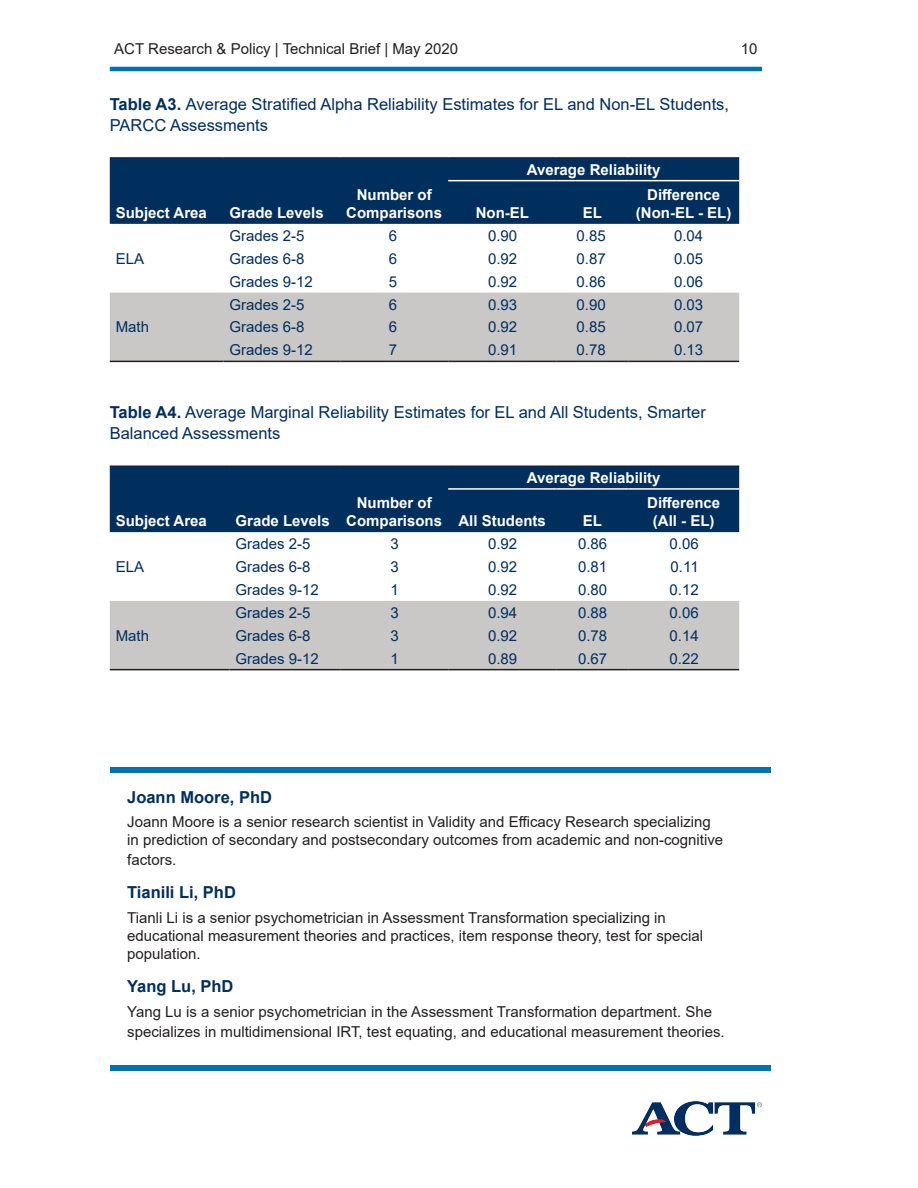
<style>
.page{position:relative;width:918px;height:1188px;background:#fff}
.page>*{position:absolute;margin:0;border:0;box-sizing:border-box;transform-origin:0 0}
.t1{font:16.5px/21px "Arial";color:#002e5d}
.t2{font:700 16.5px "Arial";color:#002e5d}
.t3{font:15px/18px "Arial";color:#231f20}
.t4{font:15px "Arial";color:#002e5d}
.t5{font:700 15px/18px "Arial";color:#fff;text-align:center}
.s1{font-weight:700}
</style>
<div class="page">
<div style="left:110px;top:158px;width:629px;height:66px;background:#002e5d"></div>
<div style="left:110px;top:293px;width:629px;height:68px;background:#c9c8c7"></div>
<hr style="left:110px;top:157px;width:114px;height:1px;background:#231f20">
<hr style="left:224px;top:157px;width:116px;height:1px;background:#231f20">
<hr style="left:340px;top:157px;width:108px;height:1px;background:#231f20">
<hr style="left:448px;top:157px;width:108px;height:1px;background:#231f20">
<hr style="left:556px;top:157px;width:72px;height:1px;background:#231f20">
<hr style="left:628px;top:157px;width:111px;height:1px;background:#231f20">
<hr style="left:448px;top:180px;width:108px;height:1px;background:#fff">
<hr style="left:556px;top:180px;width:72px;height:1px;background:#fff">
<hr style="left:628px;top:180px;width:111px;height:1px;background:#fff">
<hr style="left:110px;top:361px;width:114px;height:1px;background:#231f20">
<hr style="left:224px;top:361px;width:116px;height:1px;background:#231f20">
<hr style="left:340px;top:361px;width:108px;height:1px;background:#231f20">
<hr style="left:448px;top:361px;width:108px;height:1px;background:#231f20">
<hr style="left:556px;top:361px;width:72px;height:1px;background:#231f20">
<hr style="left:628px;top:361px;width:111px;height:1px;background:#231f20">
<div style="left:110px;top:467px;width:629px;height:65px;background:#002e5d"></div>
<div style="left:110px;top:601px;width:629px;height:68px;background:#c9c8c7"></div>
<hr style="left:110px;top:466px;width:120px;height:1px;background:#231f20">
<hr style="left:230px;top:466px;width:110px;height:1px;background:#231f20">
<hr style="left:340px;top:466px;width:108px;height:1px;background:#231f20">
<hr style="left:448px;top:466px;width:108px;height:1px;background:#231f20">
<hr style="left:556px;top:466px;width:72px;height:1px;background:#231f20">
<hr style="left:628px;top:466px;width:111px;height:1px;background:#231f20">
<hr style="left:448px;top:488px;width:108px;height:2px;background:#fff">
<hr style="left:556px;top:488px;width:72px;height:2px;background:#fff">
<hr style="left:628px;top:488px;width:111px;height:2px;background:#fff">
<hr style="left:110px;top:669px;width:120px;height:1px;background:#231f20">
<hr style="left:230px;top:669px;width:110px;height:1px;background:#231f20">
<hr style="left:340px;top:669px;width:108px;height:1px;background:#231f20">
<hr style="left:448px;top:669px;width:108px;height:1px;background:#231f20">
<hr style="left:556px;top:669px;width:72px;height:1px;background:#231f20">
<hr style="left:628px;top:669px;width:111px;height:1px;background:#231f20">
<div style="left:110px;top:767px;width:661px;height:6px;background:#0072b2"></div>
<div style="left:110px;top:1065px;width:661px;height:5px;background:#0072b2"></div>
<hr style="left:110px;top:67px;width:652px;height:4px;background:#0072b2">
<img style="left:633px;top:1101px;width:128px;height:35px">
<p class="t3" style="left:114px;top:39px;width:346px">ACT Research &amp; Policy | Technical Brief | May 2020</p>
<p class="t3" style="left:741px;top:39px;width:18px">10</p>
<p class="t1" style="left:110px;top:94px;width:621px"><span class="s1">Table A3.</span> Average Stratified Alpha Reliability Estimates for EL and Non-EL Students,<br>PARCC Assessments</p>
<p class="t5" style="left:527px;top:161px;width:135px">Average Reliability</p>
<p class="t5" style="left:116px;top:204px;width:93px">Subject Area</p>
<p class="t5" style="left:230px;top:204px;width:96px">Grade Levels</p>
<p class="t5" style="left:636px;top:186px;width:97px">Difference (Non-EL - EL)</p>
<p class="t5" style="left:346px;top:186px;width:97px">Number of<br>Comparisons</p>
<p class="t5" style="left:476px;top:204px;width:55px">Non-EL</p>
<p class="t5" style="left:583px;top:204px;width:21px">EL</p>
<p class="t4" style="left:116px;top:248px;width:30px">ELA</p>
<p class="t4" style="left:116px;top:317px;width:35px">Math</p>
<p class="t4" style="left:230px;top:225px;width:77px">Grades 2-5</p>
<p class="t4" style="left:389px;top:225px;width:10px">6</p>
<p class="t4" style="left:488px;top:225px;width:31px">0.90</p>
<p class="t4" style="left:577px;top:225px;width:31px">0.85</p>
<p class="t4" style="left:674px;top:225px;width:31px">0.04</p>
<p class="t4" style="left:230px;top:248px;width:77px">Grades 6-8</p>
<p class="t4" style="left:389px;top:248px;width:10px">6</p>
<p class="t4" style="left:488px;top:248px;width:31px">0.92</p>
<p class="t4" style="left:577px;top:248px;width:31px">0.87</p>
<p class="t4" style="left:674px;top:248px;width:31px">0.05</p>
<p class="t4" style="left:230px;top:271px;width:85px">Grades 9-12</p>
<p class="t4" style="left:389px;top:271px;width:10px">5</p>
<p class="t4" style="left:488px;top:271px;width:31px">0.92</p>
<p class="t4" style="left:577px;top:271px;width:31px">0.86</p>
<p class="t4" style="left:674px;top:271px;width:31px">0.06</p>
<p class="t4" style="left:230px;top:294px;width:77px">Grades 2-5</p>
<p class="t4" style="left:389px;top:294px;width:10px">6</p>
<p class="t4" style="left:488px;top:294px;width:31px">0.93</p>
<p class="t4" style="left:577px;top:294px;width:31px">0.90</p>
<p class="t4" style="left:674px;top:294px;width:31px">0.03</p>
<p class="t4" style="left:230px;top:317px;width:77px">Grades 6-8</p>
<p class="t4" style="left:389px;top:317px;width:10px">6</p>
<p class="t4" style="left:488px;top:317px;width:31px">0.92</p>
<p class="t4" style="left:577px;top:317px;width:31px">0.85</p>
<p class="t4" style="left:674px;top:317px;width:31px">0.07</p>
<p class="t4" style="left:230px;top:340px;width:85px">Grades 9-12</p>
<p class="t4" style="left:389px;top:340px;width:10px">7</p>
<p class="t4" style="left:488px;top:340px;width:31px">0.91</p>
<p class="t4" style="left:577px;top:340px;width:31px">0.78</p>
<p class="t4" style="left:674px;top:340px;width:31px">0.13</p>
<p class="t1" style="left:110px;top:402px;width:598px"><span class="s1">Table A4.</span> Average Marginal Reliability Estimates for EL and All Students, Smarter<br>Balanced Assessments</p>
<p class="t5" style="left:527px;top:469px;width:135px">Average Reliability</p>
<p class="t5" style="left:116px;top:512px;width:93px">Subject Area</p>
<p class="t5" style="left:236px;top:512px;width:96px">Grade Levels</p>
<p class="t5" style="left:647px;top:494px;width:74px">Difference (All - EL)</p>
<p class="t5" style="left:346px;top:494px;width:201px;text-align:left;text-indent:10px">Number of<br>Comparisons All Students</p>
<p class="t5" style="left:583px;top:512px;width:21px">EL</p>
<p class="t4" style="left:116px;top:556px;width:30px">ELA</p>
<p class="t4" style="left:116px;top:625px;width:35px">Math</p>
<p class="t4" style="left:236px;top:533px;width:77px">Grades 2-5</p>
<p class="t4" style="left:390px;top:533px;width:10px">3</p>
<p class="t4" style="left:488px;top:533px;width:31px">0.92</p>
<p class="t4" style="left:578px;top:533px;width:31px">0.86</p>
<p class="t4" style="left:670px;top:533px;width:31px">0.06</p>
<p class="t4" style="left:236px;top:556px;width:77px">Grades 6-8</p>
<p class="t4" style="left:390px;top:556px;width:10px">3</p>
<p class="t4" style="left:488px;top:556px;width:31px">0.92</p>
<p class="t4" style="left:578px;top:556px;width:31px">0.81</p>
<p class="t4" style="left:671px;top:556px;width:30px">0.11</p>
<p class="t4" style="left:236px;top:579px;width:85px">Grades 9-12</p>
<p class="t4" style="left:390px;top:579px;width:10px">1</p>
<p class="t4" style="left:488px;top:579px;width:31px">0.92</p>
<p class="t4" style="left:578px;top:579px;width:31px">0.80</p>
<p class="t4" style="left:670px;top:579px;width:31px">0.12</p>
<p class="t4" style="left:236px;top:602px;width:77px">Grades 2-5</p>
<p class="t4" style="left:390px;top:602px;width:10px">3</p>
<p class="t4" style="left:488px;top:602px;width:31px">0.94</p>
<p class="t4" style="left:578px;top:602px;width:31px">0.88</p>
<p class="t4" style="left:670px;top:602px;width:31px">0.06</p>
<p class="t4" style="left:236px;top:625px;width:77px">Grades 6-8</p>
<p class="t4" style="left:390px;top:625px;width:10px">3</p>
<p class="t4" style="left:488px;top:625px;width:31px">0.92</p>
<p class="t4" style="left:578px;top:625px;width:31px">0.78</p>
<p class="t4" style="left:670px;top:625px;width:31px">0.14</p>
<p class="t4" style="left:236px;top:648px;width:85px">Grades 9-12</p>
<p class="t4" style="left:390px;top:648px;width:10px">1</p>
<p class="t4" style="left:488px;top:648px;width:31px">0.89</p>
<p class="t4" style="left:578px;top:648px;width:31px">0.67</p>
<p class="t4" style="left:670px;top:648px;width:31px">0.22</p>
<p class="t2" style="left:127px;top:785px;width:146px">Joann Moore, PhD</p>
<p class="t3" style="left:127px;top:813px;width:598px">Joann Moore is a senior research scientist in Validity and Efficacy Research specializing in prediction of secondary and postsecondary outcomes from academic and non-cognitive</p>
<p class="t3" style="left:127px;top:851px;width:51px">factors.</p>
<p class="t2" style="left:127px;top:881px;width:110px">Tianili Li, PhD</p>
<p class="t3" style="left:127px;top:909px;width:577px">Tianli Li is a senior psychometrician in Assessment Transformation specializing in educational measurement theories and practices, item response theory, test for special population.</p>
<p class="t2" style="left:127px;top:975px;width:108px">Yang Lu, PhD</p>
<p class="t3" style="left:127px;top:1002px;width:599px;line-height:19.8px">Yang Lu is a senior psychometrician in the Assessment Transformation department. She specializes in multidimensional IRT, test equating, and educational measurement theories.</p>
</div>
